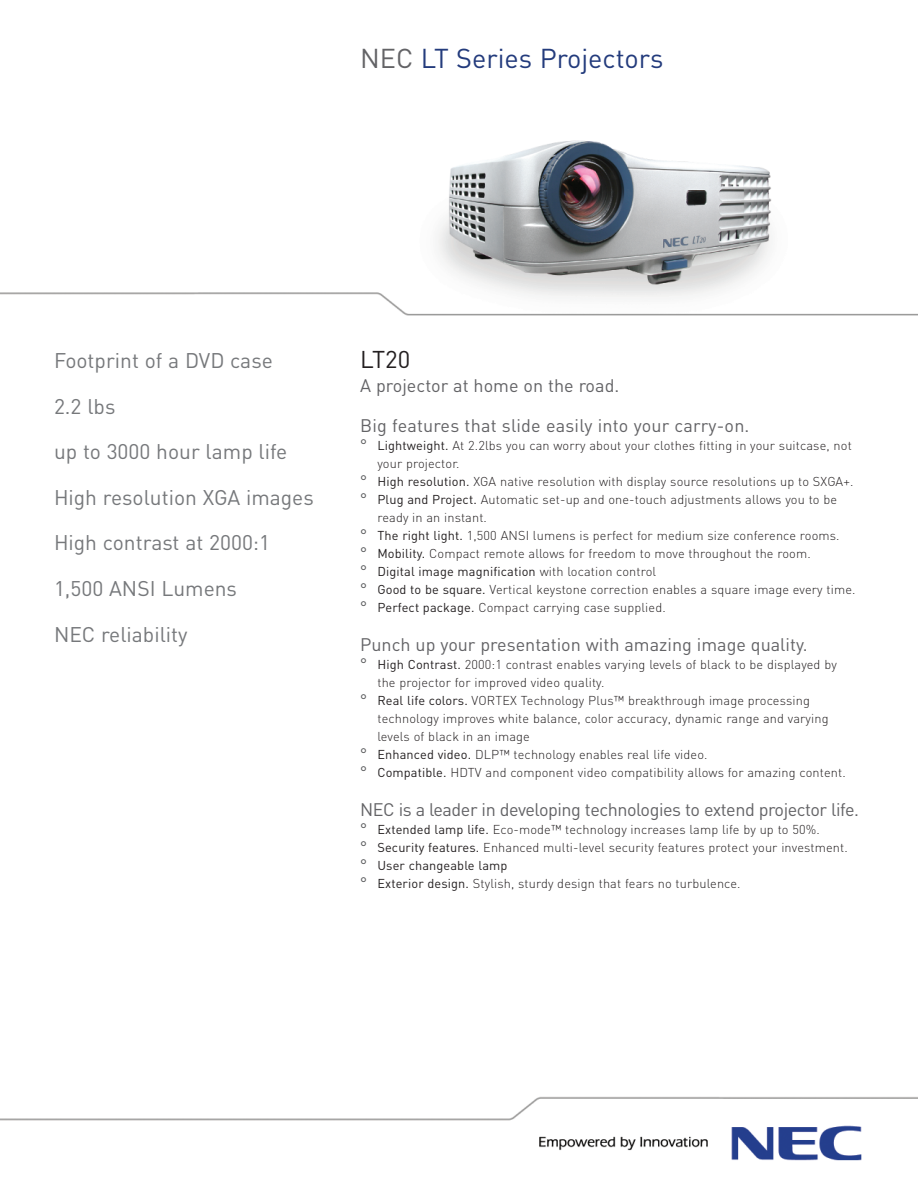
<style>
.page{position:relative;width:918px;height:1188px;background:#fff}
.page>*{position:absolute;margin:0;border:0;box-sizing:border-box;transform-origin:0 0}
.t1{font:27px "DIN";color:#233b7c}
.t2{font:24px "DIN";color:#231f20}
.t3{font:21px/45.6px "DIN";color:#76787b}
.t4{font:18px/39.5px "DIN";color:#636366}
.t5{font:18px "DIN";letter-spacing:-.025em;color:#636366}
.t6{font:300 12.75px/18px "DIN";letter-spacing:.01em;color:#231f20}
.t7{font:12.75px "DIN";letter-spacing:.01em;color:#231f20}
.s1{color:#636366}
.s2{font-weight:400;font-size:15px;color:#57585a}
.s3{font-weight:400}
.s4{font-size:15px;color:#57585a}
.s5{font-weight:300}
</style>
<div class="page">
<img style="left:0;top:140px;width:918px;height:1021px">
<h1 class="t1" style="left:360px;top:49px;width:305px"><span class="s1">NEC</span> LT Series Projectors</h1>
<h3 class="t3" style="left:54px;top:340px;width:261px">Footprint of a DVD case<br>2.2 lbs<br>up to 3000 hour lamp life<br>High resolution XGA images<br>High contrast at 2000:1<br>1,500 ANSI Lumens<br>NEC reliability</h3>
<h2 class="t2" style="left:360px;top:351px;width:52px">LT20</h2>
<h3 class="t4" style="left:360px;top:368px;width:391px">A projector at home on the road.<br>Big features that slide easily into your carry-on.</h3>
<p class="t6" style="left:360px;top:438px;width:493px"><span class="s2">°</span> <span class="s3">Lightweight.</span> At 2.2lbs you can worry about your clothes fitting in your suitcase, not</p>
<p class="t6" style="left:377px;top:456px;width:84px">your projector.</p>
<p class="t6" style="left:360px;top:474px;width:495px"><span class="s2">°</span> <span class="s3">High resolution.</span> XGA native resolution with display source resolutions up to SXGA+.</p>
<p class="t6" style="left:360px;top:492px;width:478px"><span class="s2">°</span> <span class="s3">Plug and Project.</span> Automatic set-up and one-touch adjustments allows you to be</p>
<p class="t6" style="left:377px;top:510px;width:111px">ready in an instant.</p>
<p class="t6" style="left:360px;top:528px;width:481px"><span class="s2">°</span> <span class="s3">The right light.</span> 1,500 ANSI lumens is perfect for medium size conference rooms.</p>
<p class="t6" style="left:360px;top:546px;width:452px"><span class="s2">°</span> <span class="s3">Mobility.</span> Compact remote allows for freedom to move throughout the room.</p>
<p class="t7" style="left:360px;top:567px;width:298px"><span class="s4">°</span> Digital image magnification <span class="s5">with location control</span></p>
<p class="t6" style="left:360px;top:582px;width:497px"><span class="s2">°</span> <span class="s3">Good to be square.</span> Vertical keystone correction enables a square image every time.</p>
<p class="t6" style="left:360px;top:600px;width:307px"><span class="s2">°</span> <span class="s3">Perfect package.</span> Compact carrying case supplied.</p>
<h3 class="t4" style="left:360px;top:627px;width:449px">Punch up your presentation with amazing image quality.</h3>
<p class="t6" style="left:360px;top:657px;width:478px"><span class="s2">°</span> <span class="s3">High Contrast.</span> 2000:1 contrast enables varying levels of black to be displayed by</p>
<p class="t6" style="left:377px;top:675px;width:229px">the projector for improved video quality.</p>
<p class="t6" style="left:360px;top:693px;width:451px"><span class="s2">°</span> <span class="s3">Real life colors.</span> VORTEX Technology Plus™ breakthrough image processing</p>
<p class="t6" style="left:377px;top:711px;width:453px">technology improves white balance, color accuracy, dynamic range and varying</p>
<p class="t6" style="left:377px;top:729px;width:154px">levels of black in an image</p>
<p class="t6" style="left:360px;top:747px;width:349px"><span class="s2">°</span> <span class="s3">Enhanced video.</span> DLP™ technology enables real life video.</p>
<p class="t6" style="left:360px;top:765px;width:487px"><span class="s2">°</span> <span class="s3">Compatible.</span> HDTV and component video compatibility allows for amazing content.</p>
<h3 class="t5" style="left:360px;top:803px;width:500px">NEC is a leader in developing technologies to extend projector life.</h3>
<p class="t6" style="left:360px;top:822px;width:489px"><span class="s2">°</span> <span class="s3">Extended lamp life.</span> Eco-mode™ technology increases lamp life by up to 50%.<br><span class="s2">°</span> <span class="s3">Security features.</span> Enhanced multi-level security features protect your investment. <span class="s2">°</span> <span class="s3">User changeable lamp<br></span><span class="s2">°</span> <span class="s3">Exterior design.</span> Stylish, sturdy design that fears no turbulence.</p>
</div>
